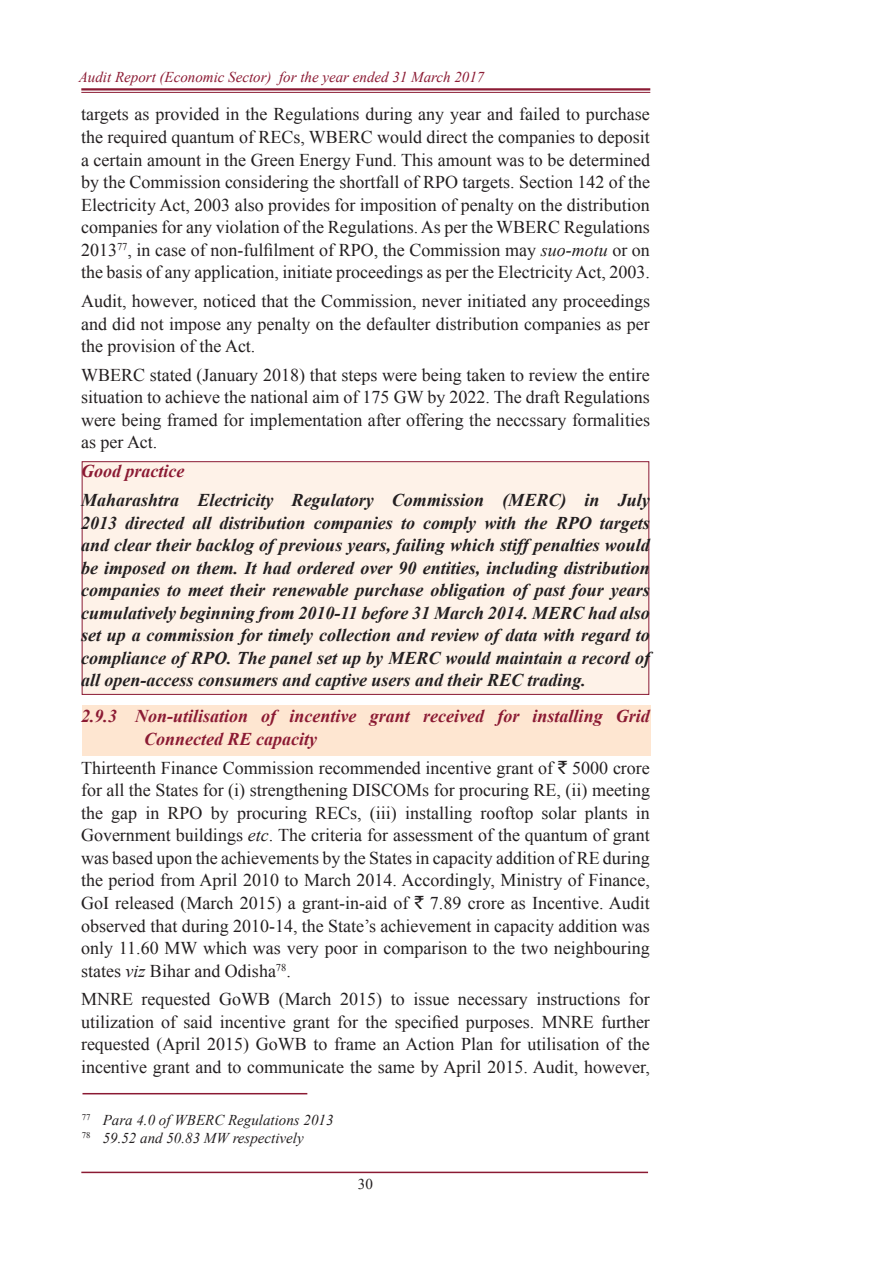
<style>
.page{position:relative;width:893px;height:1263px;background:#fff}
.page>*{position:absolute;margin:0;border:0;box-sizing:border-box;transform-origin:0 0}
.t1{font:18px/22.5px "Times New Roman";color:#231f20;text-align:justify}
.t2{font:italic 700 18px/22.5px "Times New Roman";color:#231f20;text-align:justify}
.t3{font:italic 700 18px/22.5px "Times New Roman";color:#8b1a33}
.t4{font:italic 15px "Times New Roman";color:#231f20}
.t5{font:italic 15px "Times New Roman";color:#8b1a33}
.t6{font:15px "Times New Roman";color:#231f20}
.s1{font-style:italic}
.s2{font-family:"Rupee Foradian"}
</style>
<div class="page">
<hr style="left:81px;top:88px;width:569px;height:2px;background:#8b1a33">
<hr style="left:81px;top:92px;width:569px;height:1px;background:#8b1a33">
<hr style="left:81px;top:1171px;width:567px;height:2px;background:#8b1a33">
<div style="left:82px;top:705px;width:569px;height:51px;background:#fee6d1"></div>
<div style="left:82px;top:461px;width:567px;height:234px;background:#fef2e8;border:1px solid #8b1a33"></div>
<hr style="left:82px;top:1093px;width:225px;height:1px;background:#8b1a33">
<p class="t5" style="left:79px;top:67px;width:407px">Audit Report (Economic Sector) for the year ended 31 March 2017</p>
<p class="t1" style="left:81px;top:103px;width:570px">targets as provided in the Regulations during any year and failed to purchase the required quantum of RECs, WBERC would direct the companies to deposit a certain amount in the Green Energy Fund. This amount was to be determined by the Commission considering the shortfall of RPO targets. Section 142 of the Electricity Act, 2003 also provides for imposition of penalty on the distribution companies for any violation of the Regulations. As per the WBERC Regulations 2013<sup>77</sup>, in case of non-fulfilment of RPO, the Commission may <span class="s1">suo-motu</span> or on the basis of any application, initiate proceedings as per the Electricity Act, 2003.</p>
<p class="t1" style="left:81px;top:289px;width:570px">Audit, however, noticed that the Commission, never initiated any proceedings and did not impose any penalty on the defaulter distribution companies as per the provision of the Act.</p>
<p class="t1" style="left:81px;top:363px;width:570px">WBERC stated (January 2018) that steps were being taken to review the entire situation to achieve the national aim of 175 GW by 2022. The draft Regulations were being framed for implementation after offering the neccssary formalities as per Act.</p>
<p class="t3" style="left:81px;top:460px;width:105px">Good practice</p>
<p class="t2" style="left:81px;top:489px;width:570px">Maharashtra Electricity Regulatory Commission (MERC) in July 2013 directed all distribution companies to comply with the RPO targets and clear their backlog of previous years, failing which stiff penalties would be imposed on them. It had ordered over 90 entities, including distribution companies to meet their renewable purchase obligation of past four years cumulatively beginning from 2010-11 before 31 March 2014. MERC had also set up a commission for timely collection and review of data with regard to compliance of RPO. The panel set up by MERC would maintain a record of all open-access consumers and captive users and their REC trading.</p>
<p class="t3" style="left:144px;top:705px;width:507px;text-indent:-63px">2.9.3 Non-utilisation of incentive grant received for installing Grid<br>Connected RE capacity</p>
<p class="t1" style="left:81px;top:756px;width:570px">Thirteenth Finance Commission recommended incentive grant of <span class="s2">`</span> 5000 crore for all the States for (i) strengthening DISCOMs for procuring RE, (ii) meeting the gap in RPO by procuring RECs, (iii) installing rooftop solar plants in Government buildings <span class="s1">etc</span>. The criteria for assessment of the quantum of grant was based upon the achievements by the States in capacity addition of RE during the period from April 2010 to March 2014. Accordingly, Ministry of Finance, GoI released (March 2015) a grant-in-aid of <span class="s2">`</span> 7.89 crore as Incentive. Audit observed that during 2010-14, the State’s achievement in capacity addition was only 11.60 MW which was very poor in comparison to the two neighbouring states <span class="s1">viz</span> Bihar and Odisha<sup>78</sup>.</p>
<p class="t1" style="left:81px;top:988px;width:570px">MNRE requested GoWB (March 2015) to issue necessary instructions for utilization of said incentive grant for the specified purposes. MNRE further requested (April 2015) GoWB to frame an Action Plan for utilisation of the incentive grant and to communicate the same by April 2015. Audit, however,</p>
<p class="t4" style="left:82px;top:1109px;width:253px"><sup>77</sup> Para 4.0 of WBERC Regulations 2013</p>
<p class="t4" style="left:82px;top:1127px;width:224px"><sup>78</sup> 59.52 and 50.83 MW respectively</p>
<p class="t6" style="left:358px;top:1174px;width:16px">30</p>
</div>
